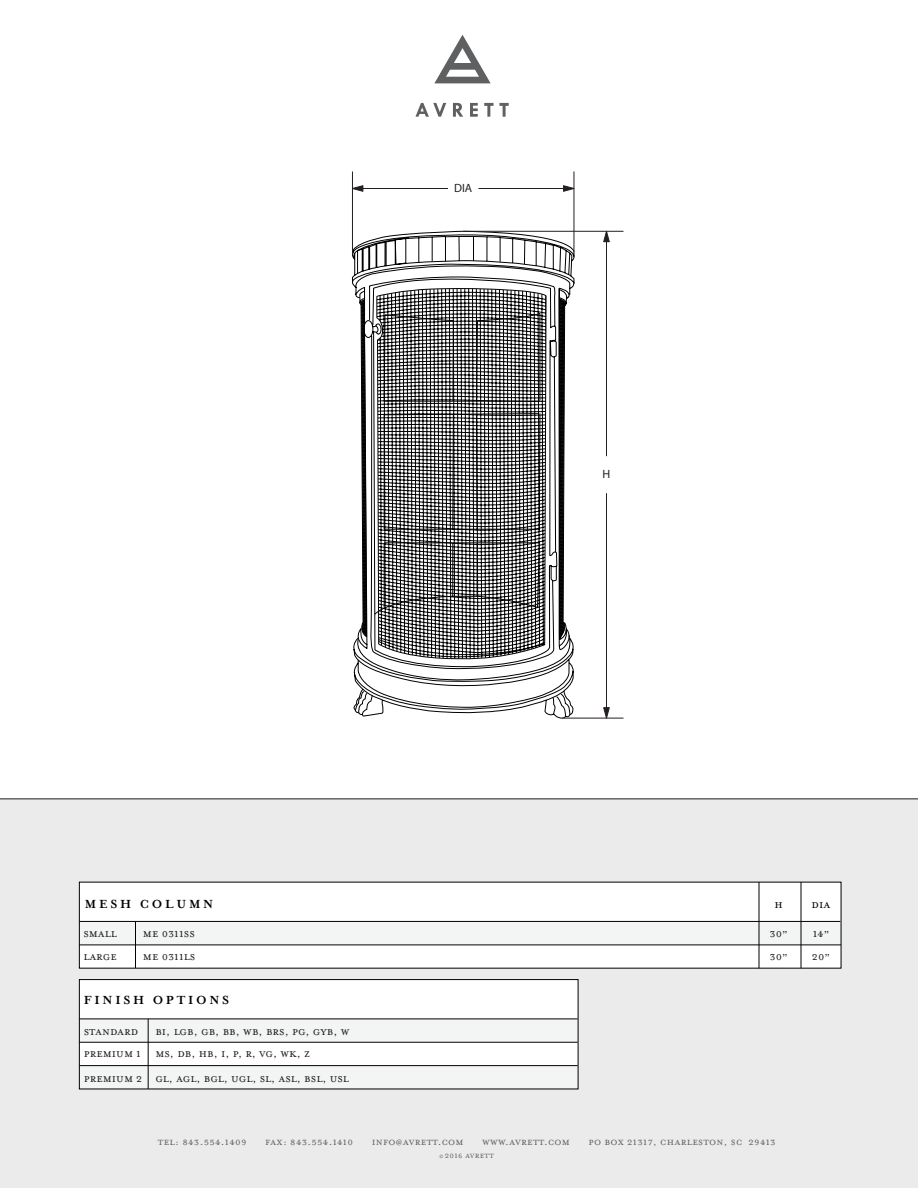
<style>
.page{position:relative;width:918px;height:1188px;background:#fff}
.page>*{position:absolute;margin:0;border:0;box-sizing:border-box;transform-origin:0 0}
.t1{font:13.5px/21.9px "Mrs Eaves All Small Caps OT";color:#231f20}
.t2{font:700 13.5px "Mrs Eaves OT";letter-spacing:.2em;color:#010101}
.t3{font:13.5px "Mrs Eaves All Small Caps OT";color:#010101}
.t4{font:12px "Mrs Eaves All Small Caps OT";letter-spacing:.02em;color:#606364}
.t5{font:12px "Myriad Pro";color:#231f20}
.t6{font:9.75px "Mrs Eaves All Small Caps OT";letter-spacing:.02em;color:#606364}
.s1{font-size:7.5px}
</style>
<div class="page">
<div style="left:0;top:799px;width:918px;height:389px;background:#ebebec"></div>
<div style="left:79px;top:921px;width:761px;height:24px;background:#f3f4f4"></div>
<div style="left:79px;top:882px;width:761px;height:39px;background:#fff"></div>
<div style="left:79px;top:945px;width:761px;height:23px;background:#fff"></div>
<hr style="left:79px;top:921px;width:761px;height:1px;background:#010101">
<hr style="left:759px;top:882px;width:1px;height:86px;background:#010101">
<hr style="left:801px;top:882px;width:1px;height:86px;background:#010101">
<hr style="left:0;top:799px;width:918px;height:1px;background:#231f20">
<hr style="left:135px;top:921px;width:1px;height:47px;background:#010101">
<svg style="left:349px;top:83px;width:226px;height:1007px"></svg>
<svg style="left:376px;top:287px;width:171px;height:692px"></svg>
<svg style="left:349px;top:298px;width:226px;height:478px"></svg>
<svg style="left:415px;top:103px;width:31px;height:14px"></svg>
<svg style="left:453px;top:103px;width:10px;height:14px"></svg>
<svg style="left:470px;top:103px;width:8px;height:14px"></svg>
<svg style="left:484px;top:103px;width:25px;height:14px"></svg>
<svg style="left:434px;top:35px;width:57px;height:48px"></svg>
<div style="left:79px;top:1019px;width:498px;height:23px;background:#f3f4f4"></div>
<div style="left:79px;top:1066px;width:498px;height:23px;background:#f3f4f4"></div>
<div style="left:79px;top:980px;width:498px;height:39px;background:#fff"></div>
<div style="left:79px;top:1042px;width:498px;height:24px;background:#fff"></div>
<div style="left:79px;top:979px;width:499px;height:110px;border:1px solid #010101"></div>
<hr style="left:79px;top:1019px;width:499px;height:1px;background:#010101">
<hr style="left:79px;top:1042px;width:499px;height:1px;background:#010101">
<hr style="left:79px;top:1065px;width:499px;height:1px;background:#010101">
<hr style="left:79px;top:945px;width:762px;height:1px;background:#010101">
<hr style="left:148px;top:1019px;width:1px;height:70px;background:#010101">
<hr style="left:606px;top:493px;width:1px;height:225px;background:#231f20">
<hr style="left:606px;top:231px;width:1px;height:225px;background:#231f20">
<hr style="left:463px;top:231px;width:161px;height:1px;background:#231f20">
<hr style="left:563px;top:718px;width:61px;height:1px;background:#231f20">
<svg style="left:603px;top:230px;width:7px;height:13px"></svg>
<svg style="left:603px;top:707px;width:7px;height:12px"></svg>
<hr style="left:478px;top:188px;width:96px;height:1px;background:#231f20">
<hr style="left:352px;top:188px;width:96px;height:1px;background:#231f20">
<hr style="left:352px;top:171px;width:1px;height:84px;background:#231f20">
<hr style="left:574px;top:171px;width:1px;height:81px;background:#231f20">
<svg style="left:350px;top:185px;width:14px;height:7px"></svg>
<svg style="left:563px;top:185px;width:12px;height:7px"></svg>
<p class="t5" style="left:454px;top:181px;width:20px">DIA</p>
<p class="t5" style="left:603px;top:467px;width:9px">H</p>
<p class="t2" style="left:85px;top:897px;width:130px">MESH COLUMN</p>
<p class="t3" style="left:774px;top:897px;width:10px">H</p>
<p class="t3" style="left:812px;top:897px;width:20px">DIA</p>
<p class="t1" style="left:143px;top:922px;width:54px">me 0311ss</p>
<p class="t1" style="left:83px;top:945px;width:35px">large</p>
<p class="t1" style="left:143px;top:945px;width:54px">me 0311ls</p>
<p class="t1" style="left:770px;top:945px;width:20px">30”</p>
<p class="t1" style="left:812px;top:945px;width:20px">20”</p>
<p class="t2" style="left:84px;top:993px;width:147px">FINISH OPTIONS</p>
<p class="t1" style="left:84px;top:1020px;width:59px">STANDARD<br>PREMIUM 1</p>
<p class="t1" style="left:84px;top:1067px;width:267px">PREMIUM 2 GL, AGL, bgl, ugl, sl, asl, bsl, usl</p>
<p class="t1" style="left:83px;top:922px;width:35px">small</p>
<p class="t1" style="left:770px;top:922px;width:20px">30”</p>
<p class="t1" style="left:813px;top:922px;width:18px">14”</p>
<p class="t1" style="left:155px;top:1020px;width:196px">BI, LGB, GB, BB, WB, brs, pg, gyb, w<br>MS, DB, HB, I, P, R, VG, WK, z</p>
<p class="t4" style="left:158px;top:1135px;width:90px">tel: 843.554.1409</p>
<p class="t4" style="left:265px;top:1135px;width:90px">fax: 843.554.1410</p>
<p class="t4" style="left:372px;top:1135px;width:93px">info@avrett.com</p>
<p class="t4" style="left:482px;top:1135px;width:89px">www.avrett.com</p>
<p class="t4" style="left:588px;top:1135px;width:189px">po box 21317, charleston, sc 29413</p>
<p class="t6" style="left:440px;top:1150px;width:56px"><span class="s1">©</span> 2016 avrett</p>
</div>
